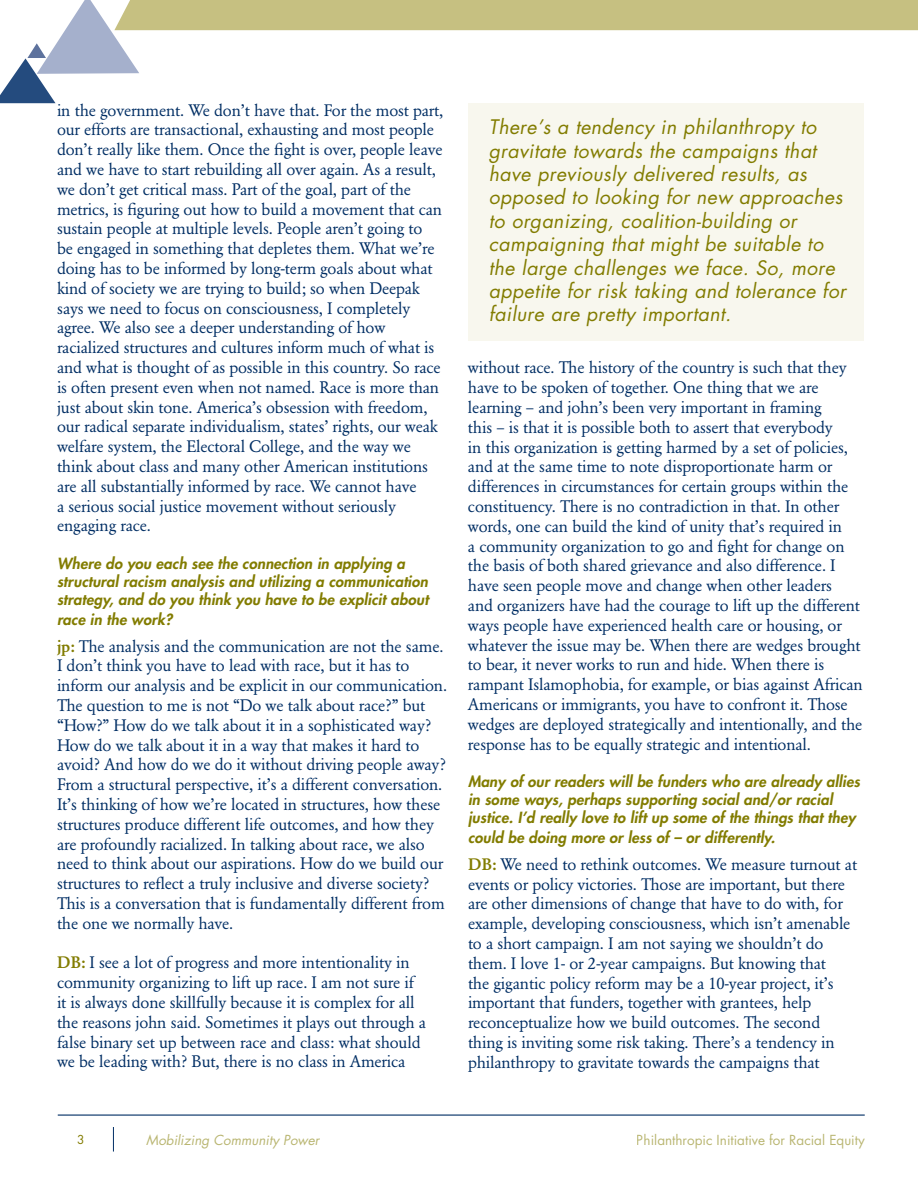
<style>
.page{position:relative;width:918px;height:1188px;background:#fff}
.page>*{position:absolute;margin:0;border:0;box-sizing:border-box;transform-origin:0 0}
.t1{font:italic 19.5px/23.4px "Futura";letter-spacing:.02em;color:#827c00}
.t2{font:16.5px/19.8px "Garamond BE";letter-spacing:-.01em;color:#002e64}
.t3{font:italic 800 15px/18px "Futura";letter-spacing:.01em;color:#827c00}
.t4{font:13.5px "Futura";color:#827c00}
.t5{font:italic 13.5px "Futura";color:#827c00}
.t6{font:12px "Futura";color:#827c00}
.s1{font-weight:500;color:#827c00}
</style>
<div class="page">
<hr style="left:58px;top:1115px;width:807px;height:1px;background:#002e64">
<svg style="left:113px;top:1127px;width:1px;height:25px"></svg>
<svg style="left:0;top:0;width:918px;height:103px"></svg>
<div style="left:468px;top:103px;width:396px;height:238px;background:#f8f7ee"></div>
<p class="t2" style="left:57px;top:100px;width:388px">in the government. We don’t have that. For the most part, our efforts are transactional, exhausting and most people don’t really like them. Once the fight is over, people leave and we have to start rebuilding all over again. As a result, we don’t get critical mass. Part of the goal, part of the metrics, is figuring out how to build a movement that can sustain people at multiple levels. People aren’t going to<br>be engaged in something that depletes them. What we’re doing has to be informed by long-term goals about what kind of society we are trying to build; so when Deepak says we need to focus on consciousness, I completely agree. We also see a deeper understanding of how racialized structures and cultures inform much of what is and what is thought of as possible in this country. So race is often present even when not named. Race is more than just about skin tone. America’s obsession with freedom, our radical separate individualism, states’ rights, our weak welfare system, the Electoral College, and the way we think about class and many other American institutions are all substantially informed by race. We cannot have<br>a serious social justice movement without seriously engaging race.</p>
<p class="t3" style="left:57px;top:555px;width:373px">Where do you each see the connection in applying a structural racism analysis and utilizing a communication strategy, and do you think you have to be explicit about</p>
<p class="t3" style="left:57px;top:610px;width:117px">race in the work?</p>
<p class="t2" style="left:57px;top:636px;width:392px"><span class="s1">jp:</span> The analysis and the communication are not the same.<br>I don’t think you have to lead with race, but it has to inform our analysis and be explicit in our communication.<br>The question to me is not “Do we talk about race?” but “How?” How do we talk about it in a sophisticated way?<br>How do we talk about it in a way that makes it hard to avoid? And how do we do it without driving people away?<br>From a structural perspective, it’s a different conversation.<br>It’s thinking of how we’re located in structures, how these structures produce different life outcomes, and how they are profoundly racialized. In talking about race, we also need to think about our aspirations. How do we build our structures to reflect a truly inclusive and diverse society?<br>This is a conversation that is fundamentally different from the one we normally have.</p>
<p class="t2" style="left:57px;top:953px;width:371px"><span class="s1">DB:</span> I see a lot of progress and more intentionality in community organizing to lift up race. I am not sure if it is always done skillfully because it is complex for all the reasons john said. Sometimes it plays out through a false binary set up between race and class: what should we be leading with? But, there is no class in America</p>
<p class="t1" style="left:489px;top:116px;width:359px">There’s a tendency in philanthropy to gravitate towards the campaigns that have previously delivered results, as opposed to looking for new approaches to organizing, coalition-building or campaigning that might be suitable to the large challenges we face. So, more appetite for risk taking and tolerance for failure are pretty important.</p>
<p class="t2" style="left:468px;top:358px;width:396px">without race. The history of the country is such that they have to be spoken of together. One thing that we are learning – and john’s been very important in framing<br>this – is that it is possible both to assert that everybody<br>in this organization is getting harmed by a set of policies, and at the same time to note disproportionate harm or differences in circumstances for certain groups within the constituency. There is no contradiction in that. In other words, one can build the kind of unity that’s required in<br>a community organization to go and fight for change on the basis of both shared grievance and also difference. I have seen people move and change when other leaders<br>and organizers have had the courage to lift up the different ways people have experienced health care or housing, or whatever the issue may be. When there are wedges brought to bear, it never works to run and hide. When there is rampant Islamophobia, for example, or bias against African Americans or immigrants, you have to confront it. Those wedges are deployed strategically and intentionally, and the response has to be equally strategic and intentional.</p>
<p class="t3" style="left:468px;top:773px;width:393px">Many of our readers will be funders who are already allies in some ways, perhaps supporting social and/or racial justice. I’d really love to lift up some of the things that they</p>
<p class="t3" style="left:468px;top:829px;width:309px">could be doing more or less of – or differently.</p>
<p class="t2" style="left:468px;top:854px;width:391px"><span class="s1">DB:</span> We need to rethink outcomes. We measure turnout at events or policy victories. Those are important, but there are other dimensions of change that have to do with, for example, developing consciousness, which isn’t amenable to a short campaign. I am not saying we shouldn’t do them. I love 1- or 2-year campaigns. But knowing that<br>the gigantic policy reform may be a 10-year project, it’s important that funders, together with grantees, help reconceptualize how we build outcomes. The second thing is inviting some risk taking. There’s a tendency in philanthropy to gravitate towards the campaigns that</p>
<p class="t6" style="left:77px;top:1132px;width:9px">3</p>
<p class="t5" style="left:146px;top:1132px;width:175px">Mobilizing Community Power</p>
<p class="t4" style="left:637px;top:1132px;width:229px">Philanthropic Initiative for Racial Equity</p>
</div>
